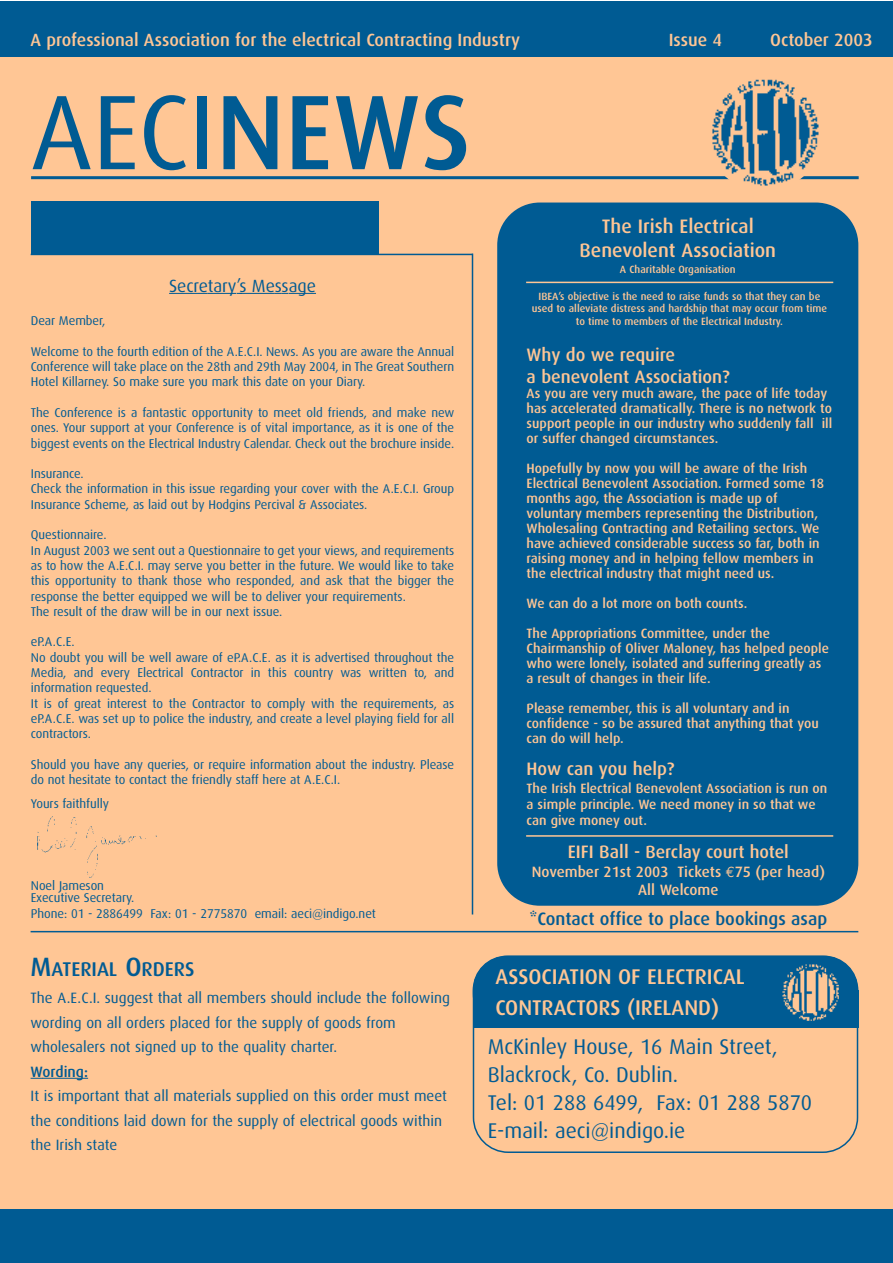
<style>
.page{position:relative;width:893px;height:1263px;background:#fff}
.page>*{position:absolute;margin:0;border:0;box-sizing:border-box;transform-origin:0 0}
.t1{font:106.05px "Dax";color:#005b93}
.t2{font:21.3px/28px "Dax";color:#005b93}
.t3{font:500 21.3px/30.9px "Dax";color:#ffc695}
.t4{font:500 19.95px "Dax";color:#005b93}
.t5{font:500 19.5px/23.4px "Dax";color:#ffc695;text-align:center}
.t6{font:500 18px/21.6px "Dax";color:#ffc695}
.t7{font:500 18px "Dax";color:#005b93}
.t8{font:500 17.7px "Dax";color:#ffc695}
.t9{font:17.7px "Dax";letter-spacing:-.005em;color:#005b93}
.t10{font:15px/24.5px "Dax";color:#005b93}
.t11{font:500 15px/18px "Dax";color:#ffc695;text-align:center}
.t12{font:500 15px "Dax";color:#005b93}
.t13{font:500 13.5px/15px "Dax";color:#ffc695}
.t14{font:12.75px/15.3px "Dax";letter-spacing:-.005em;color:#005b93}
.t15{font:500 10.5px/12.6px "Dax";color:#ffc695;text-align:center}
.s1{font-weight:500}
.s2{font-size:26.55px}
.s3{font-size:18px}
.s4{font-family:"Euro Mono";font-weight:400}
</style>
<div class="page">
<div style="left:0;top:2px;width:892px;height:1261px;background:#ffc695"></div>
<div style="left:0;top:2px;width:892px;height:55px;background:#005b93"></div>
<div style="left:0;top:1209px;width:892px;height:54px;background:#005b93"></div>
<hr style="left:31px;top:176px;width:827px;height:3px;background:#005b93">
<img style="left:705px;top:73px;width:118px;height:118px;border-radius:50%">
<div style="left:31px;top:202px;width:347px;height:53px;background:#005b93"></div>
<hr style="left:169px;top:293px;width:30px;height:1px;background:#005b93">
<svg style="left:199px;top:293px;width:40px;height:1px"></svg>
<hr style="left:239px;top:293px;width:36px;height:1px;background:#005b93">
<svg style="left:275px;top:293px;width:41px;height:1px"></svg>
<hr style="left:31px;top:254px;width:441px;height:1px;background:#005b93">
<hr style="left:471px;top:254px;width:2px;height:661px;background:#005b93">
<svg style="left:31px;top:1078px;width:24px;height:1px"></svg>
<hr style="left:55px;top:1078px;width:33px;height:1px;background:#005b93">
<hr style="left:31px;top:931px;width:827px;height:1px;background:#005b93">
<svg style="left:472px;top:956px;width:386px;height:197px"></svg>
<img style="left:778px;top:961px;width:63px;height:63px;border-radius:50%">
<div style="left:497px;top:203px;width:361px;height:703px;background:#005b93;border-radius:43px"></div>
<hr style="left:526px;top:282px;width:307px;height:1px;background:#ffc695">
<hr style="left:526px;top:835px;width:307px;height:2px;background:#ffc695">
<img style="left:37px;top:816px;width:120px;height:62px">
<h3 class="t8" style="left:31px;top:32px;width:491px">A professional Association for the electrical Contracting Industry</h3>
<h3 class="t8" style="left:668px;top:32px;width:55px">Issue 4</h3>
<h3 class="t8" style="left:770px;top:32px;width:104px">October 2003</h3>
<h1 class="t1" style="left:31px;top:87px;width:442px">AECI<span class="s1">NEWS</span></h1>
<h3 class="t9" style="left:169px;top:278px;width:148px">Secretary’s Message</h3>
<p class="t14" style="left:31px;top:314px;width:76px">Dear Member,</p>
<p class="t14" style="left:31px;top:345px;width:425px;text-align:justify">Welcome to the fourth edition of the A.E.C.I. News. As you are aware the Annual Conference will take place on the 28th and 29th May 2004, in The Great Southern Hotel Killarney. So make sure you mark this date on your Diary.</p>
<p class="t14" style="left:31px;top:406px;width:425px;text-align:justify">The Conference is a fantastic opportunity to meet old friends, and make new ones. Your support at your Conference is of vital importance, as it is one of the biggest events on the Electrical Industry Calendar. Check out the brochure inside.</p>
<p class="t14" style="left:31px;top:467px;width:425px">Insurance.<br>Check the information in this issue regarding your cover with the A.E.C.I. Group<br>Insurance Scheme, as laid out by Hodgins Percival &amp; Associates.</p>
<p class="t14" style="left:31px;top:528px;width:425px">Questionnaire.<br>In August 2003 we sent out a Questionnaire to get your views, and requirements as to how the A.E.C.I. may serve you better in the future. We would like to take this opportunity to thank those who responded, and ask that the bigger the response the better equipped we will be to deliver your requirements.<br>The result of the draw will be in our next issue.</p>
<p class="t14" style="left:31px;top:635px;width:425px">eP.A.C.E.<br>No doubt you will be well aware of eP.A.C.E. as it is advertised throughout the Media, and every Electrical Contractor in this country was written to, and information requested.<br>It is of great interest to the Contractor to comply with the requirements, as eP.A.C.E. was set up to police the industry, and create a level playing field for all contractors.</p>
<p class="t14" style="left:31px;top:758px;width:425px">Should you have any queries, or require information about the industry. Please do not hesitate to contact the friendly staff here at A.E.C.I.</p>
<p class="t14" style="left:31px;top:797px;width:80px">Yours faithfully</p>
<p class="t14" style="left:31px;top:880px;width:105px;line-height:12.8px">Noel Jameson<br>Executive Secretary.</p>
<p class="t14" style="left:31px;top:907px;width:346px">Phone: 01 - 2886499 Fax: 01 - 2775870 email: aeci@indigo.net</p>
<h3 class="t4" style="left:31px;top:961px;width:165px"><span class="s2">M</span>ATERIAL <span class="s2">O</span>RDERS</h3>
<p class="t10" style="left:31px;top:987px;width:421px">The A.E.C.I. suggest that all members should include the following wording on all orders placed for the supply of goods from wholesalers not signed up to the quality charter.</p>
<p class="t12" style="left:31px;top:1065px;width:59px">Wording:</p>
<p class="t10" style="left:31px;top:1085px;width:418px">It is important that all materials supplied on this order must meet the conditions laid down for the supply of electrical goods within the Irish state</p>
<h3 class="t5" style="left:579px;top:216px;width:198px">The Irish Electrical<br>Benevolent Association</h3>
<p class="t15" style="left:620px;top:264px;width:117px">A Charitable Organisation</p>
<p class="t15" style="left:532px;top:291px;width:297px">IBEA’s objective is the need to raise funds so that they can be used to alleviate distress and hardship that may occur from time to time to members of the Electrical Industry.</p>
<h3 class="t6" style="left:526px;top:346px;width:205px">Why do we require<br>a benevolent Association?</h3>
<p class="t13" style="left:526px;top:387px;width:307px">As you are very much aware, the pace of life today has accelerated dramatically. There is no network to support people in our industry who suddenly fall ill or suffer changed circumstances.</p>
<p class="t13" style="left:526px;top:462px;width:299px">Hopefully by now you will be aware of the Irish Electrical Benevolent Association. Formed some 18 months ago, the Association is made up of voluntary members representing the Distribution, Wholesaling Contracting and Retailing sectors. We have achieved considerable success so far, both in raising money and in helping fellow members in the electrical industry that might need us.</p>
<p class="t13" style="left:526px;top:597px;width:222px">We can do a lot more on both counts.</p>
<p class="t13" style="left:526px;top:627px;width:304px">The Appropriations Committee, under the Chairmanship of Oliver Maloney, has helped people who were lonely, isolated and suffering greatly as a result of changes in their life.</p>
<p class="t13" style="left:526px;top:702px;width:294px">Please remember, this is all voluntary and in confidence - so be assured that anything that you can do will help.</p>
<h3 class="t6" style="left:526px;top:759px;width:149px">How can you help?</h3>
<p class="t13" style="left:526px;top:781px;width:302px;line-height:16.2px">The Irish Electrical Benevolent Association is run on a simple principle. We need money in so that we can give money out.</p>
<h3 class="t8" style="left:568px;top:844px;width:222px"><span class="s3">EIFI Ball</span> - Berclay court hotel</h3>
<p class="t11" style="left:531px;top:864px;width:295px">November 21st 2003 Tickets <span class="s4">€</span>75 (per head)<br>All Welcome</p>
<h3 class="t7" style="left:529px;top:911px;width:299px">*Contact office to place bookings asap</h3>
<h2 class="t3" style="left:495px;top:963px;width:251px">ASSOCIATION OF ELECTRICAL<br>CONTRACTORS (IRELAND)</h2>
<h2 class="t2" style="left:488px;top:1034px;width:326px">McKinley House, 16 Main Street,<br>Blackrock, Co. Dublin.<br>Tel: 01 288 6499, Fax: 01 288 5870<br>E-mail: aeci@indigo.ie</h2>
</div>
